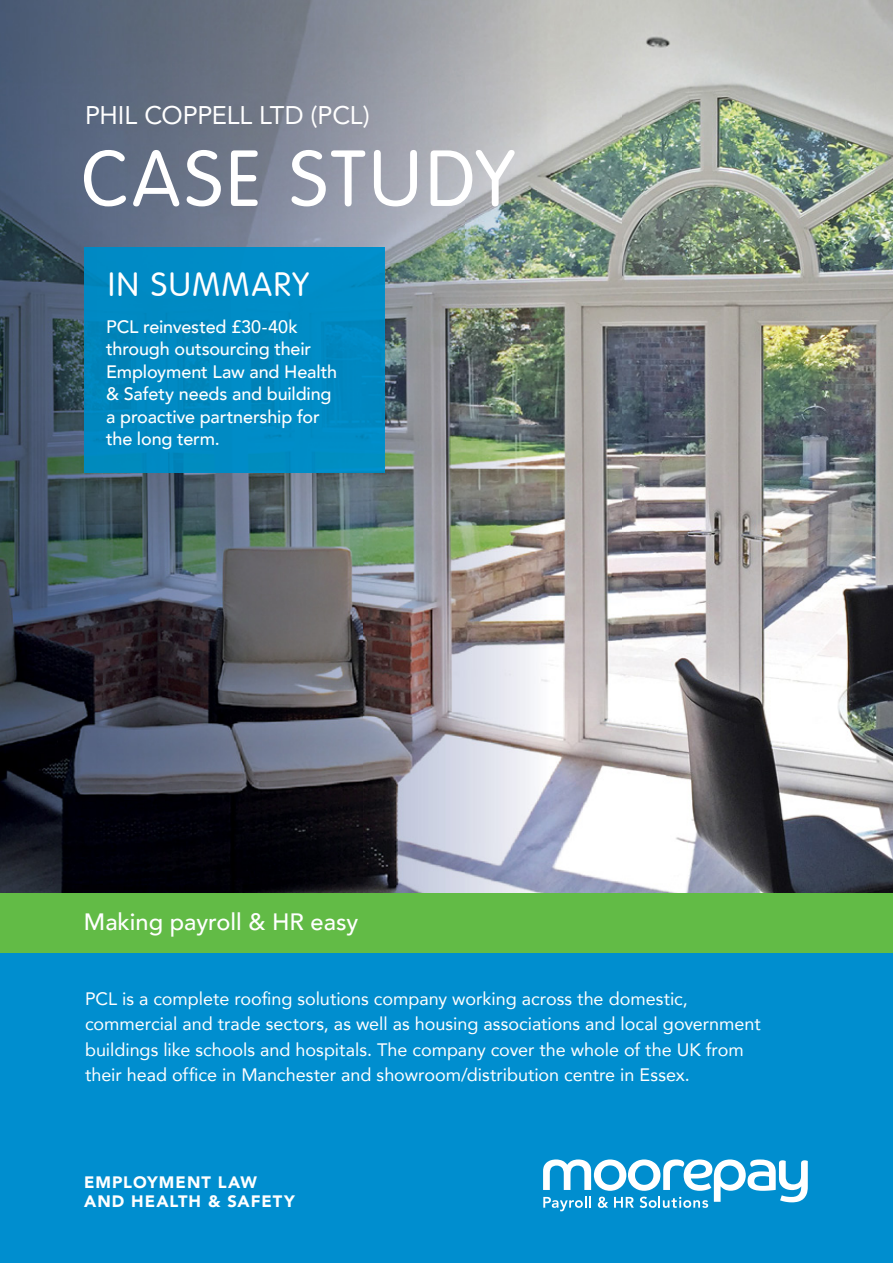
<style>
.page{position:relative;width:893px;height:1263px;background:#fff}
.page>*{position:absolute;margin:0;border:0;box-sizing:border-box;transform-origin:0 0}
.t1{font:300 78px "VAG Rounded";letter-spacing:.05em;color:#fff}
.t2{font:300 33px "VAG Rounded";letter-spacing:.055em;color:#fff}
.t3{font:25.5px "Avenir";letter-spacing:-.015em;color:#fff}
.t4{font:500 23.7px "Avenir";color:#fff}
.t5{font:18px/25.5px "Avenir";color:#fff}
.t6{font:500 18px/22.5px "Avenir";letter-spacing:-.01em;color:#fff}
.t7{font:900 16.5px/19.5px "Avenir";letter-spacing:.06em;color:#fff}
</style>
<div class="page">
<img style="left:466px;top:0;width:427px;height:893px">
<img style="left:0;top:0;width:466px;height:263px">
<img style="left:0;top:263px;width:103px;height:630px">
<img style="left:363px;top:263px;width:103px;height:630px">
<img style="left:103px;top:472px;width:260px;height:421px">
<div style="left:0;top:945px;width:893px;height:318px;background:#008ecf"></div>
<svg style="left:543px;top:1159px;width:265px;height:53px"></svg>
<div style="left:0;top:893px;width:893px;height:59px;background:#62bb46"></div>
<img style="left:84px;top:247px;width:301px;height:225px">
<h3 class="t3" style="left:85px;top:95px;width:286px">PHIL COPPELL LTD (PCL)</h3>
<h1 class="t1" style="left:82px;top:145px;width:435px">CASE STUDY</h1>
<h2 class="t2" style="left:108px;top:270px;width:202px">IN SUMMARY</h2>
<p class="t6" style="left:106px;top:314px;width:232px">PCL reinvested £30-40k through outsourcing their<br>Employment Law and Health &amp; Safety needs and building a proactive partnership for the long term.</p>
<h3 class="t4" style="left:84px;top:901px;width:276px">Making payroll &amp; HR easy</h3>
<p class="t5" style="left:85px;top:985px;width:677px">PCL is a complete roofing solutions company working across the domestic, commercial and trade sectors, as well as housing associations and local government buildings like schools and hospitals. The company cover the whole of the UK from their head office in Manchester and showroom/distribution centre in Essex.</p>
<p class="t7" style="left:84px;top:1172px;width:212px">EMPLOYMENT LAW<br>AND HEALTH &amp; SAFETY</p>
</div>
